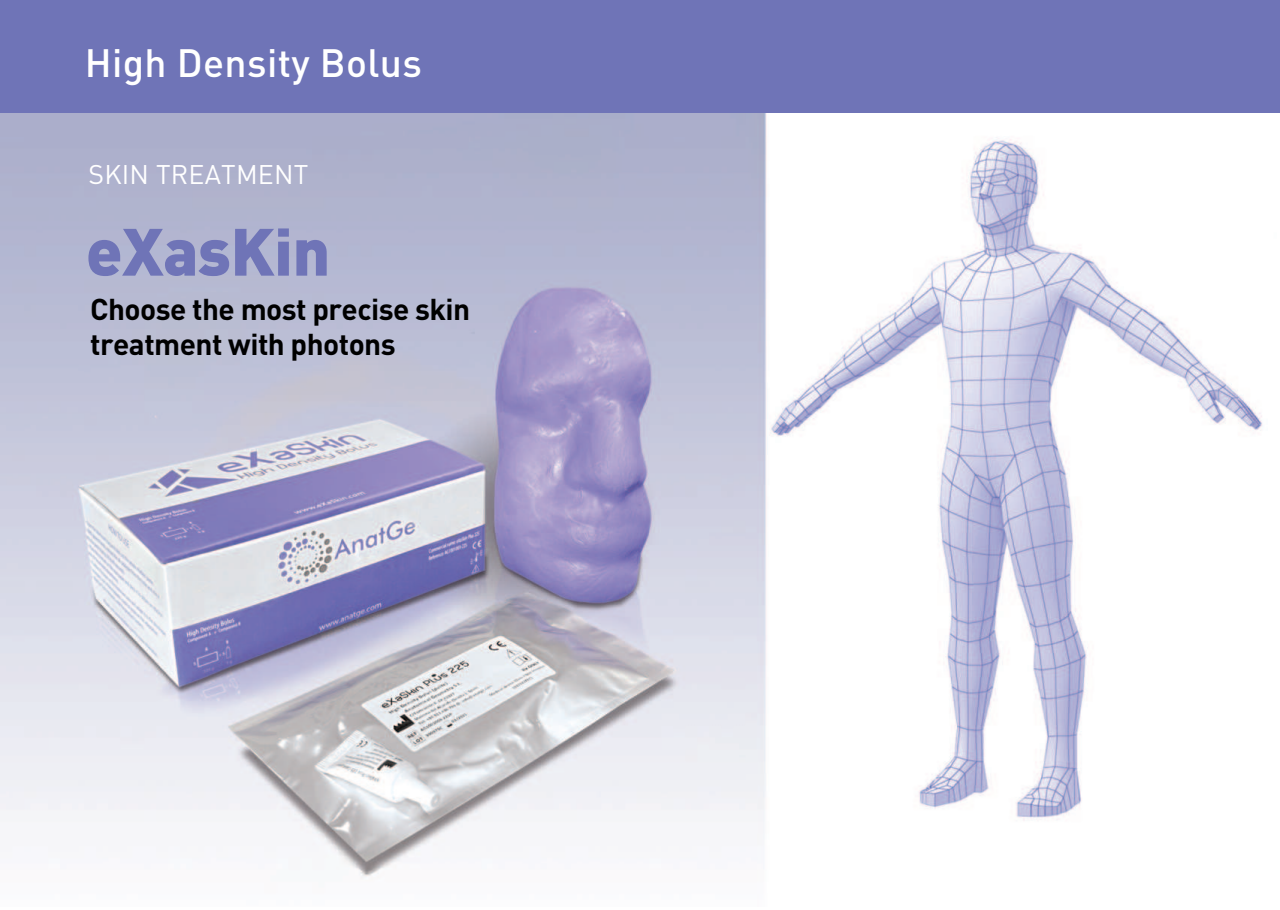
<style>
.page{position:relative;width:1280px;height:910px;background:#fff}
.page>*{position:absolute;margin:0;border:0;box-sizing:border-box;transform-origin:0 0}
.t1{font:900 65.7px "DIN Pro";letter-spacing:-.01em;color:#6f74b7}
.t2{font:500 39px "DIN Pro";letter-spacing:.01em;color:#fff}
.t3{font:700 29.85px/35.7px "DIN Pro";letter-spacing:-.02em;color:#000}
.t4{font:26.7px "DIN Pro";letter-spacing:.005em;color:#fff}
</style>
<div class="page">
<img style="left:1px;top:112px;width:1275px;height:766px">
<div style="left:1px;top:0;width:1279px;height:112px;background:#6f74b7"></div>
<h2 class="t2" style="left:85px;top:49px;width:339px">High Density Bolus</h2>
<p class="t4" style="left:89px;top:162px;width:221px">SKIN TREATMENT</p>
<h1 class="t1" style="left:86px;top:224px;width:246px">eXasKin</h1>
<p class="t3" style="left:90px;top:292px;width:381px">Choose the most precise skin treatment with photons</p>
</div>
